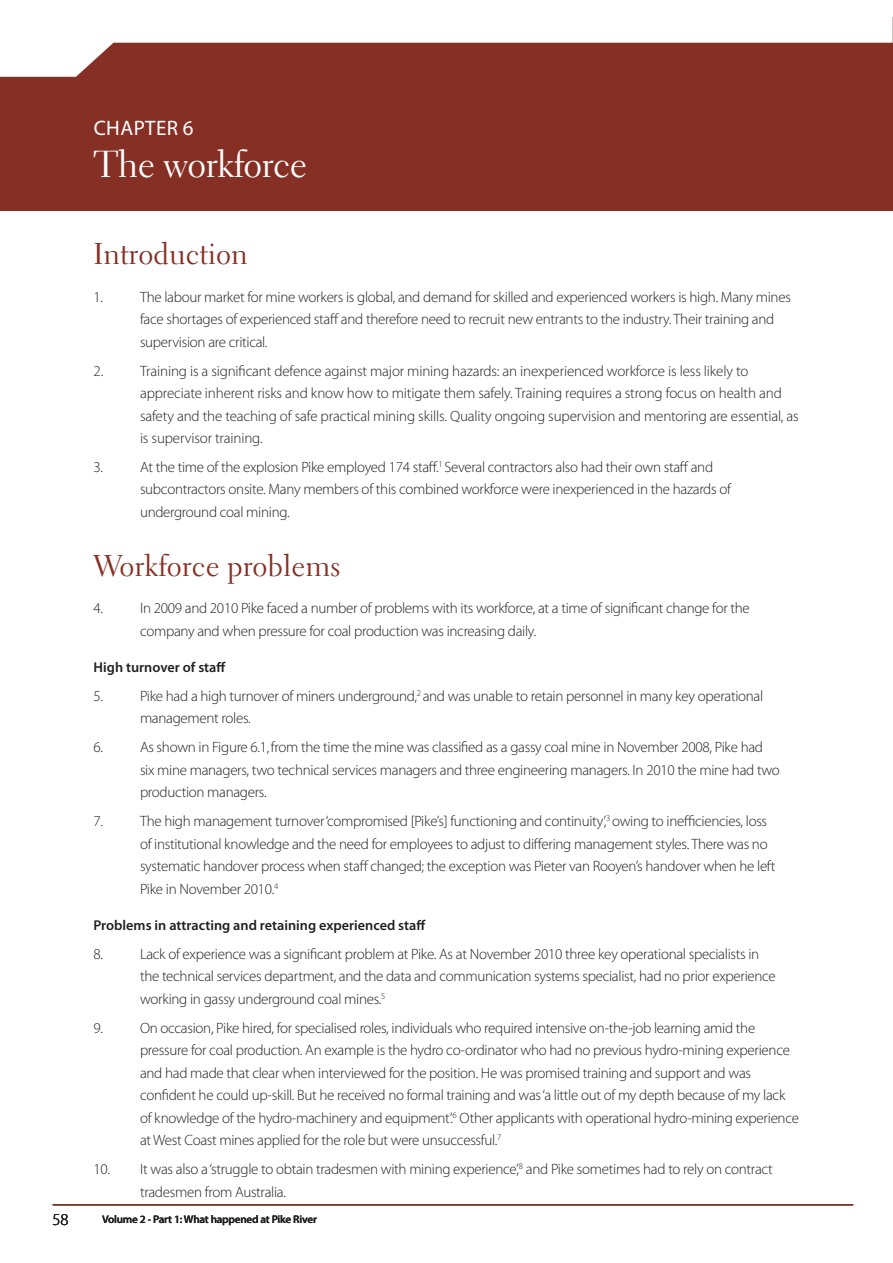
<style>
.page{position:relative;width:893px;height:1263px;background:#fff}
.page>*{position:absolute;margin:0;border:0;box-sizing:border-box;transform-origin:0 0}
.t1{font:37.5px "Electra LH";letter-spacing:-.02em;color:#fff}
.t2{font:30px "Electra LH";color:#862f24}
.t3{font:21px "Myriad Pro";letter-spacing:.02em;color:#fff}
.t4{font:300 16.5px "Myriad Pro";color:#231f20}
.t5{font:300 15px/22.5px "Myriad Pro";letter-spacing:-.02em;color:#231f20}
.t6{font:600 14.25px "Myriad Pro";color:#231f20}
.t7{font:600 11.1px "Myriad Pro";letter-spacing:-.02em;color:#231f20}
</style>
<div class="page">
<hr style="left:53px;top:1204px;width:800px;height:2px;background:#862f24">
<div style="left:0;top:43px;width:893px;height:168px;background:#862f24"></div>
<svg style="left:0;top:17px;width:893px;height:60px"></svg>
<h3 class="t3" style="left:94px;top:120px;width:101px">CHAPTER 6</h3>
<h1 class="t1" style="left:94px;top:149px;width:215px">The workforce</h1>
<h2 class="t2" style="left:94px;top:242px;width:156px">Introduction</h2>
<p class="t5" style="left:94px;top:287px;width:11px">1.</p>
<p class="t5" style="left:140px;top:287px;width:652px">The labour market for mine workers is global, and demand for skilled and experienced workers is high. Many mines face shortages of experienced staff and therefore need to recruit new entrants to the industry. Their training and supervision are critical.</p>
<p class="t5" style="left:94px;top:360px;width:11px">2.</p>
<p class="t5" style="left:140px;top:360px;width:660px">Training is a significant defence against major mining hazards: an inexperienced workforce is less likely to appreciate inherent risks and know how to mitigate them safely. Training requires a strong focus on health and safety and the teaching of safe practical mining skills. Quality ongoing supervision and mentoring are essential, as is supervisor training.</p>
<p class="t5" style="left:94px;top:457px;width:11px">3.</p>
<p class="t5" style="left:140px;top:457px;width:592px">At the time of the explosion Pike employed 174 staff.<sup>1</sup> Several contractors also had their own staff and subcontractors onsite. Many members of this combined workforce were inexperienced in the hazards of underground coal mining.</p>
<h2 class="t2" style="left:94px;top:553px;width:248px">Workforce problems</h2>
<p class="t5" style="left:94px;top:598px;width:11px">4.</p>
<p class="t5" style="left:140px;top:598px;width:611px">In 2009 and 2010 Pike faced a number of problems with its workforce, at a time of significant change for the company and when pressure for coal production was increasing daily.</p>
<p class="t6" style="left:94px;top:662px;width:134px">High turnover of staff</p>
<p class="t5" style="left:94px;top:686px;width:11px">5.</p>
<p class="t5" style="left:140px;top:686px;width:625px">Pike had a high turnover of miners underground,<sup>2</sup> and was unable to retain personnel in many key operational management roles.</p>
<p class="t5" style="left:93px;top:737px;width:11px">6.</p>
<p class="t5" style="left:140px;top:737px;width:641px">As shown in Figure 6.1,from the time the mine was classified as a gassy coal mine in November 2008, Pike had six mine managers, two technical services managers and three engineering managers. In 2010 the mine had two production managers.</p>
<p class="t5" style="left:94px;top:811px;width:11px">7.</p>
<p class="t5" style="left:140px;top:811px;width:637px">The high management turnover ‘compromised [Pike’s] functioning and continuity’,<sup>3</sup> owing to inefficiencies, loss of institutional knowledge and the need for employees to adjust to differing management styles. There was no systematic handover process when staff changed; the exception was Pieter van Rooyen’s handover when he left Pike in November 2010.<sup>4</sup></p>
<p class="t6" style="left:94px;top:920px;width:334px">Problems in attracting and retaining experienced staff</p>
<p class="t5" style="left:94px;top:944px;width:11px">8.</p>
<p class="t5" style="left:140px;top:944px;width:637px">Lack of experience was a significant problem at Pike. As at November 2010 three key operational specialists in the technical services department, and the data and communication systems specialist, had no prior experience working in gassy underground coal mines.<sup>5</sup></p>
<p class="t5" style="left:94px;top:1018px;width:11px">9.</p>
<p class="t5" style="left:140px;top:1018px;width:660px">On occasion, Pike hired, for specialised roles, individuals who required intensive on-the-job learning amid the pressure for coal production. An example is the hydro co-ordinator who had no previous hydro-mining experience and had made that clear when interviewed for the position. He was promised training and support and was confident he could up-skill. But he received no formal training and was ‘a little out of my depth because of my lack of knowledge of the hydro-machinery and equipment’.<sup>6</sup> Other applicants with operational hydro-mining experience at West Coast mines applied for the role but were unsuccessful.<sup>7</sup></p>
<p class="t5" style="left:140px;top:1159px;width:634px;text-indent:-46px">10. It was also a ‘struggle to obtain tradesmen with mining experience’,<sup>8</sup> and Pike sometimes had to rely on contract tradesmen from Australia.</p>
<p class="t4" style="left:52px;top:1213px;width:18px">58</p>
<p class="t7" style="left:102px;top:1215px;width:216px">Volume 2 - Part 1: What happened at Pike River</p>
</div>
